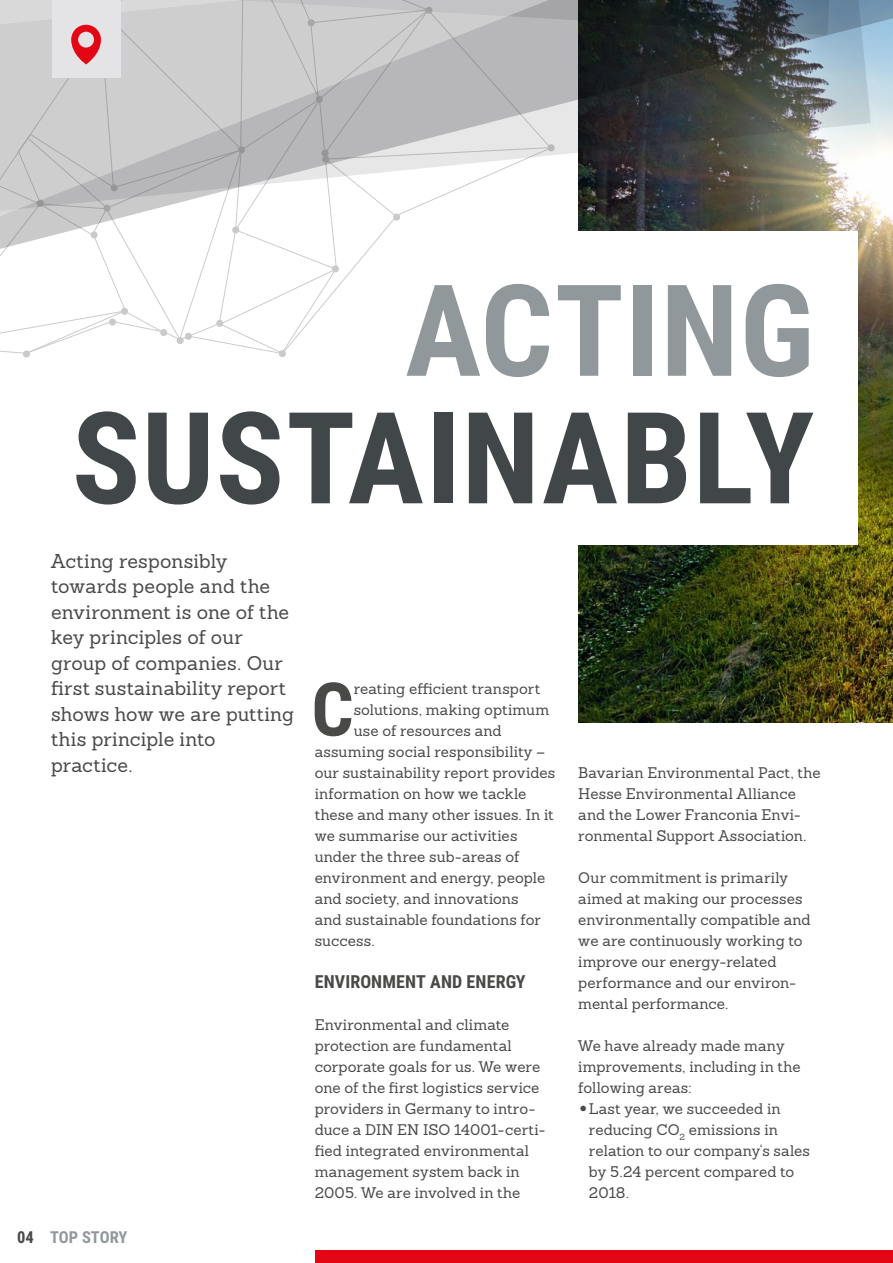
<style>
.page{position:relative;width:893px;height:1263px;background:#fff}
.page>*{position:absolute;margin:0;border:0;box-sizing:border-box;transform-origin:0 0}
.t1{font:700 127.5px "Roboto Condensed";letter-spacing:.01em;color:#414749}
.t2{font:700 127.5px "Roboto Condensed";letter-spacing:.01em;color:#91989c}
.t3{font:700 74.1px "Roboto Condensed";color:#494948}
.t4{font:19.5px/25.5px "Sanchez Slab";letter-spacing:.005em;color:#494948}
.t5{font:700 18px "Roboto Condensed";letter-spacing:.005em;color:#494948}
.t6{font:700 16.5px "Roboto Condensed";color:#91989c}
.t7{font:15px/21px "Sanchez Slab";letter-spacing:.005em;color:#494948}
.s1{color:#494948}
.s2{font-size:28.5px}
</style>
<div class="page">
<img style="left:579px;top:311px;width:314px;height:412px">
<svg style="left:833px;top:0;width:60px;height:286px"></svg>
<div style="left:315px;top:1250px;width:578px;height:13px;background:#e30715"></div>
<div style="left:456px;top:232px;width:402px;height:313px;background:#fff"></div>
<svg style="left:0;top:0;width:833px;height:358px"></svg>
<h1 class="t2" style="left:405px;top:241px;width:411px">ACTING</h1>
<h1 class="t1" style="left:72px;top:369px;width:744px">SUSTAINABLY</h1>
<h3 class="t4" style="left:51px;top:548px;width:244px">Acting responsibly towards people and the environment is one of the key principles of our group of companies. Our first sustainability report shows how we are putting this principle into practice.</h3>
<p class="t6" style="left:17px;top:1226px;width:112px"><span class="s1">04</span> TOP STORY</p>
<h2 class="t3" style="left:311px;top:657px;width:44px">C</h2>
<p class="t7" style="left:354px;top:678px;width:188px">reating efficient transport</p>
<p class="t7" style="left:354px;top:699px;width:197px">solutions, making optimum</p>
<p class="t7" style="left:354px;top:720px;width:149px">use of resources and</p>
<p class="t7" style="left:315px;top:741px;width:232px">assuming social responsibility –</p>
<p class="t7" style="left:315px;top:762px;width:242px">our sustainability report provides</p>
<p class="t7" style="left:315px;top:783px;width:213px">information on how we tackle</p>
<p class="t7" style="left:315px;top:804px;width:240px">these and many other issues. In it</p>
<p class="t7" style="left:315px;top:825px;width:204px">we summarise our activities</p>
<p class="t7" style="left:315px;top:846px;width:206px">under the three sub-areas of</p>
<p class="t7" style="left:315px;top:867px;width:232px">environment and energy, people</p>
<p class="t7" style="left:315px;top:888px;width:206px">and society, and innovations</p>
<p class="t7" style="left:315px;top:909px;width:228px">and sustainable foundations for</p>
<p class="t7" style="left:315px;top:930px;width:62px">success.</p>
<p class="t5" style="left:315px;top:969px;width:213px">ENVIRONMENT AND ENERGY</p>
<p class="t7" style="left:315px;top:1014px;width:233px">Environmental and climate protection are fundamental corporate goals for us. We were one of the first logistics service providers in Germany to intro&shy;duce a DIN EN ISO 14001-certi&shy;fied integrated environmental management system back in<br>2005. We are involved in the</p>
<p class="t7" style="left:578px;top:762px;width:244px">Bavarian Environmental Pact, the<br>Hesse Environmental Alliance and the Lower Franconia Envi&shy;ronmental Support Association.</p>
<p class="t7" style="left:578px;top:867px;width:234px">Our commitment is primarily aimed at making our processes environmentally compatible and we are continuously working to improve our energy-related performance and our environ&shy;mental performance.</p>
<p class="t7" style="left:578px;top:1035px;width:224px">We have already made many improvements, including in the following areas:</p>
<p class="t7" style="left:589px;top:1098px;width:222px;text-indent:-11px"><span class="s2">•</span>Last year, we succeeded in reducing CO<sub>2</sub> emissions in relation to our company‘s sales by 5.24 percent compared to<br>2018.</p>
</div>
